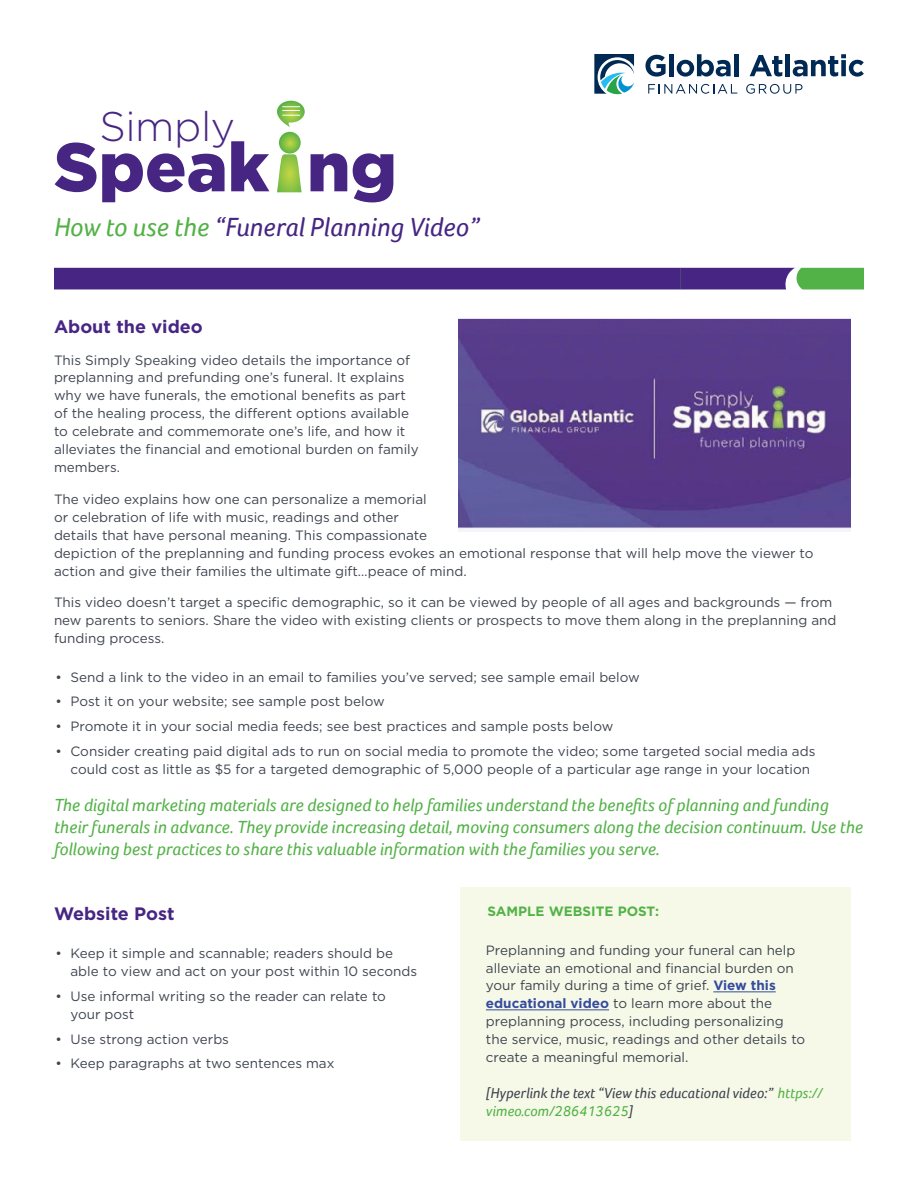
<style>
.page{position:relative;width:918px;height:1188px;background:#fff}
.page>*{position:absolute;margin:0;border:0;box-sizing:border-box;transform-origin:0 0}
.t1{font:900 68.55px "Gotham";color:#472683}
.t2{font:300 41.4px "Gotham";letter-spacing:-.01em;color:#472683}
.t3{font:italic 27px "Foco";color:#472683}
.t4{font:italic 18px/21.8px "Foco";color:#53b247}
.t5{font:700 18px "Gotham";color:#472683}
.t6{font:italic 15px/18px "Foco";color:#3e444f}
.t7{font:13.5px/18px "Gotham";color:#3e444f}
.t8{font:700 13.5px "Gotham";color:#53b247}
.s1{color:#53b247}
.s2{font-weight:700;color:#354b9f}
</style>
<div class="page">
<svg style="left:277px;top:154px;width:25px;height:38px"></svg>
<svg style="left:279px;top:132px;width:22px;height:22px"></svg>
<svg style="left:277px;top:101px;width:28px;height:26px"></svg>
<svg style="left:645px;top:55px;width:21px;height:22px"></svg>
<div style="left:669px;top:54px;width:5px;height:22px;background:#002953"></div>
<svg style="left:677px;top:54px;width:54px;height:23px"></svg>
<div style="left:734px;top:54px;width:5px;height:22px;background:#002953"></div>
<svg style="left:750px;top:55px;width:32px;height:22px"></svg>
<div style="left:785px;top:54px;width:5px;height:22px;background:#002953"></div>
<svg style="left:793px;top:54px;width:71px;height:23px"></svg>
<svg style="left:648px;top:84px;width:89px;height:10px"></svg>
<svg style="left:746px;top:84px;width:57px;height:10px"></svg>
<svg style="left:594px;top:54px;width:40px;height:40px"></svg>
<svg style="left:54px;top:268px;width:810px;height:21px;background:#4a347f"></svg>
<div style="left:460px;top:887px;width:390px;height:254px;background:#f6f9e8"></div>
<hr style="left:713px;top:992px;width:63px;height:1px;background:#354b9f">
<hr style="left:486px;top:1010px;width:123px;height:1px;background:#354b9f">
<img style="left:459px;top:318px;width:391px;height:213px">
<h2 class="t2" style="left:99px;top:100px;width:137px">Simply</h2>
<h1 class="t1" style="left:54px;top:120px;width:344px">Speak ng</h1>
<h3 class="t3" style="left:54px;top:209px;width:427px"><span class="s1">How to use the</span> “Funeral Planning Video”</h3>
<h3 class="t5" style="left:54px;top:315px;width:150px">About the video</h3>
<p class="t7" style="left:54px;top:350px;width:366px">This Simply Speaking video details the importance of preplanning and prefunding one’s funeral. It explains why we have funerals, the emotional benefits as part of the healing process, the different options available to celebrate and commemorate one’s life, and how it alleviates the financial and emotional burden on family members.</p>
<p class="t7" style="left:54px;top:490px;width:761px">The video explains how one can personalize a memorial<br>or celebration of life with music, readings and other<br>details that have personal meaning. This compassionate<br>depiction of the preplanning and funding process evokes an emotional response that will help move the viewer to action and give their families the ultimate gift…peace of mind.</p>
<p class="t7" style="left:54px;top:593px;width:784px">This video doesn’t target a specific demographic, so it can be viewed by people of all ages and backgrounds — from new parents to seniors. Share the video with existing clients or prospects to move them along in the preplanning and funding process.</p>
<p class="t7" style="left:55px;top:668px;width:586px">• Send a link to the video in an email to families you’ve served; see sample email below</p>
<p class="t7" style="left:55px;top:692px;width:331px">• Post it on your website; see sample post below</p>
<p class="t7" style="left:55px;top:717px;width:559px">• Promote it in your social media feeds; see best practices and sample posts below</p>
<p class="t7" style="left:70px;top:742px;width:746px;text-indent:-15px">• Consider creating paid digital ads to run on social media to promote the video; some targeted social media ads could cost as little as $5 for a targeted demographic of 5,000 people of a particular age range in your location</p>
<p class="t4" style="left:54px;top:794px;width:811px">The digital marketing materials are designed to help families understand the benefits of planning and funding their funerals in advance. They provide increasing detail, moving consumers along the decision continuum. Use the following best practices to share this valuable information with the families you serve.</p>
<h3 class="t5" style="left:54px;top:902px;width:122px">Website Post</h3>
<p class="t7" style="left:70px;top:944px;width:348px;text-indent:-15px">• Keep it simple and scannable; readers should be able to view and act on your post within 10 seconds</p>
<p class="t7" style="left:70px;top:987px;width:317px;text-indent:-15px">• Use informal writing so the reader can relate to your post</p>
<p class="t7" style="left:56px;top:1030px;width:175px">• Use strong action verbs</p>
<p class="t7" style="left:56px;top:1054px;width:281px">• Keep paragraphs at two sentences max</p>
<p class="t8" style="left:487px;top:903px;width:173px">SAMPLE WEBSITE POST:</p>
<p class="t7" style="left:486px;top:940px;width:321px">Preplanning and funding your funeral can help alleviate an emotional and financial burden on your family during a time of grief. <span class="s2">View this educational video</span> to learn more about the preplanning process, including personalizing the service, music, readings and other details to create a meaningful memorial.</p>
<p class="t6" style="left:486px;top:1083px;width:338px">[Hyperlink the text “View this educational video:” <span class="s1">https:// vimeo.com/286413625</span>]</p>
</div>
